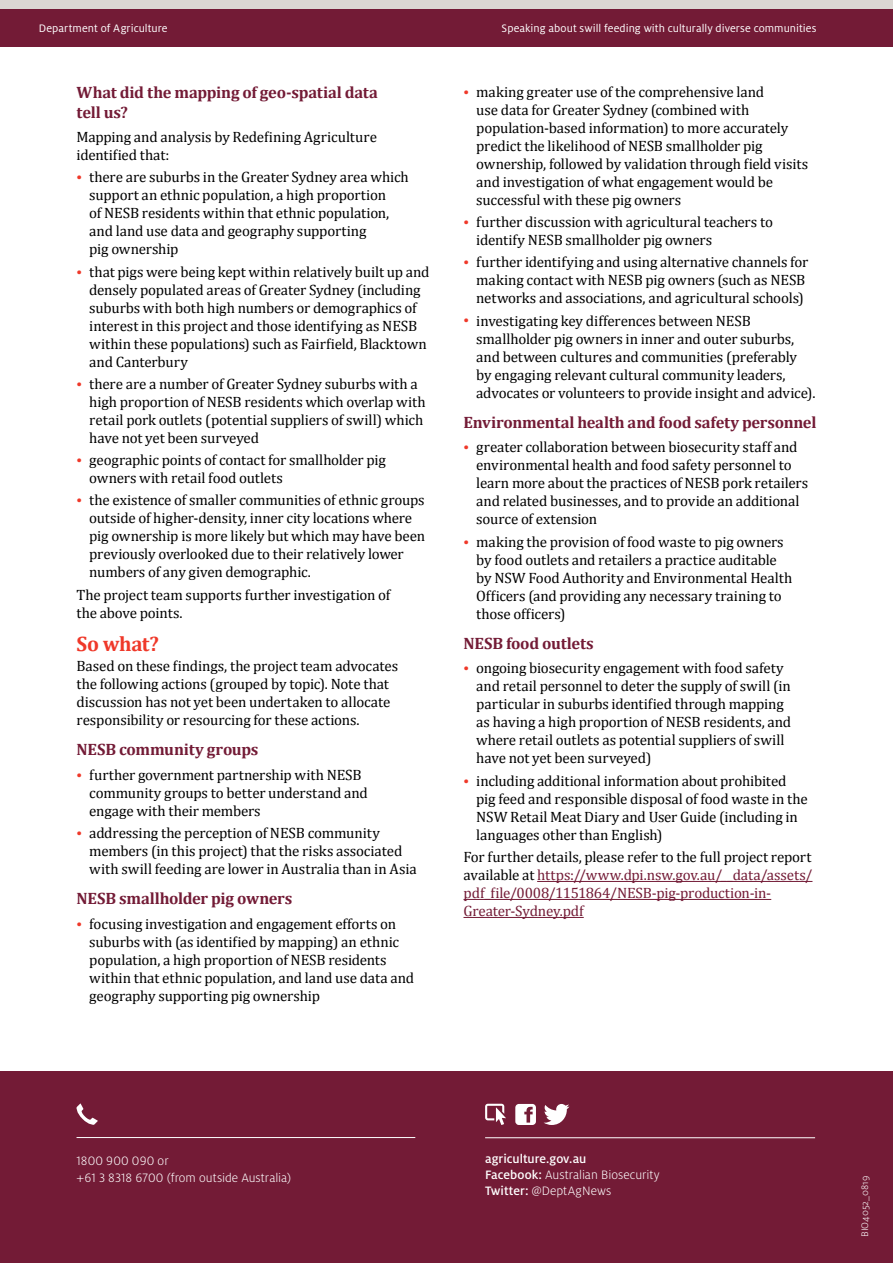
<style>
.page{position:relative;width:893px;height:1263px;background:#fff}
.page>*{position:absolute;margin:0;border:0;box-sizing:border-box;transform-origin:0 0}
.t1{font:700 21px "Cambria";letter-spacing:-.015em;color:#ef3829}
.t2{font:700 16.5px/19.8px "Cambria";letter-spacing:-.01em;color:#731b36}
.t3{font:15px/18px "Cambria";letter-spacing:-.01em;color:#000}
.t4{font:15px/18px "Cambria";letter-spacing:-.01em;color:#731b36}
.t5{font:500 13.5px/16.2px "Milo Pro";color:#fff}
.t6{font:300 13.5px/16.2px "Milo Pro";letter-spacing:.005em;color:#fff}
.t7{font:12px "Milo Pro";color:#fff}
.t8{font:300 10.5px "Milo Pro";color:#fff}
.s1{font-size:12.75px;color:#ef3829}
.s2{color:#000}
.s3{font-weight:300}
</style>
<div class="page">
<div style="left:0;top:1071px;width:893px;height:192px;background:#731b36"></div>
<hr style="left:77px;top:1137px;width:338px;height:1px;background:#fff">
<svg style="left:76px;top:1103px;width:22px;height:22px"></svg>
<hr style="left:485px;top:1137px;width:330px;height:1px;background:#fff">
<svg style="left:485px;top:1104px;width:21px;height:21px"></svg>
<svg style="left:515px;top:1104px;width:21px;height:21px"></svg>
<svg style="left:544px;top:1104px;width:25px;height:21px"></svg>
<div style="left:0;top:9px;width:893px;height:38px;background:#731b36"></div>
<div style="left:0;top:0;width:893px;height:9px;background:#dbd7d3"></div>
<hr style="left:537px;top:881px;width:275px;height:1px;background:#731b36">
<hr style="left:463px;top:899px;width:308px;height:1px;background:#731b36">
<hr style="left:463px;top:917px;width:121px;height:1px;background:#731b36">
<p class="t7" style="left:39px;top:22px;width:130px">Department of Agriculture</p>
<p class="t7" style="left:502px;top:22px;width:316px">Speaking about swill feeding with culturally diverse communities</p>
<p class="t2" style="left:77px;top:82px;width:303px">What did the mapping of geo-spatial data tell us?</p>
<p class="t3" style="left:77px;top:128px;width:302px">Mapping and analysis by Redefining Agriculture identified that:</p>
<p class="t3" style="left:89px;top:168px;width:321px;text-indent:-13px"><span class="s1">•</span> there are suburbs in the Greater Sydney area which support an ethnic population, a high proportion<br>of NESB residents within that ethnic population, and land use data and geography supporting<br>pig ownership</p>
<p class="t3" style="left:89px;top:262px;width:342px;text-indent:-13px"><span class="s1">•</span> that pigs were being kept within relatively built up and densely populated areas of Greater Sydney (including suburbs with both high numbers or demographics of interest in this project and those identifying as NESB within these populations) such as Fairfield, Blacktown and Canterbury</p>
<p class="t3" style="left:89px;top:375px;width:338px;text-indent:-13px"><span class="s1">•</span> there are a number of Greater Sydney suburbs with a high proportion of NESB residents which overlap with retail pork outlets (potential suppliers of swill) which have not yet been surveyed</p>
<p class="t3" style="left:89px;top:451px;width:298px;text-indent:-13px"><span class="s1">•</span> geographic points of contact for smallholder pig owners with retail food outlets</p>
<p class="t3" style="left:89px;top:491px;width:337px;text-indent:-13px"><span class="s1">•</span> the existence of smaller communities of ethnic groups outside of higher-density, inner city locations where pig ownership is more likely but which may have been previously overlooked due to their relatively lower numbers of any given demographic.</p>
<p class="t3" style="left:77px;top:585px;width:315px">The project team supports further investigation of the above points.</p>
<h1 class="t1" style="left:77px;top:629px;width:84px">So what?</h1>
<p class="t3" style="left:77px;top:657px;width:323px">Based on these findings, the project team advocates the following actions (grouped by topic). Note that discussion has not yet been undertaken to allocate responsibility or resourcing for these actions.</p>
<p class="t2" style="left:77px;top:739px;width:184px">NESB community groups</p>
<p class="t3" style="left:89px;top:765px;width:280px;text-indent:-13px"><span class="s1">•</span> further government partnership with NESB community groups to better understand and engage with their members</p>
<p class="t3" style="left:89px;top:824px;width:329px;text-indent:-13px"><span class="s1">•</span> addressing the perception of NESB community members (in this project) that the risks associated with swill feeding are lower in Australia than in Asia</p>
<p class="t2" style="left:77px;top:888px;width:217px">NESB smallholder pig owners</p>
<p class="t3" style="left:89px;top:915px;width:326px;text-indent:-13px"><span class="s1">•</span> focusing investigation and engagement efforts on suburbs with (as identified by mapping) an ethnic population, a high proportion of NESB residents within that ethnic population, and land use data and geography supporting pig ownership</p>
<p class="t3" style="left:476px;top:83px;width:334px;text-indent:-13px"><span class="s1">•</span> making greater use of the comprehensive land<br>use data for Greater Sydney (combined with population-based information) to more accurately predict the likelihood of NESB smallholder pig ownership, followed by validation through field visits and investigation of what engagement would be successful with these pig owners</p>
<p class="t3" style="left:476px;top:213px;width:298px;text-indent:-13px"><span class="s1">•</span> further discussion with agricultural teachers to identify NESB smallholder pig owners</p>
<p class="t3" style="left:476px;top:253px;width:334px;text-indent:-13px"><span class="s1">•</span> further identifying and using alternative channels for making contact with NESB pig owners (such as NESB networks and associations, and agricultural schools)</p>
<p class="t3" style="left:476px;top:311px;width:341px;text-indent:-13px"><span class="s1">•</span> investigating key differences between NESB smallholder pig owners in inner and outer suburbs, and between cultures and communities (preferably by engaging relevant cultural community leaders, advocates or volunteers to provide insight and advice).</p>
<p class="t2" style="left:463px;top:412px;width:354px">Environmental health and food safety personnel</p>
<p class="t3" style="left:476px;top:438px;width:334px;text-indent:-13px"><span class="s1">•</span> greater collaboration between biosecurity staff and environmental health and food safety personnel to learn more about the practices of NESB pork retailers and related businesses, and to provide an additional source of extension</p>
<p class="t3" style="left:476px;top:532px;width:318px;text-indent:-13px"><span class="s1">•</span> making the provision of food waste to pig owners by food outlets and retailers a practice auditable by NSW Food Authority and Environmental Health Officers (and providing any necessary training to those officers)</p>
<p class="t2" style="left:463px;top:633px;width:132px">NESB food outlets</p>
<p class="t3" style="left:476px;top:659px;width:316px;text-indent:-13px"><span class="s1">•</span> ongoing biosecurity engagement with food safety and retail personnel to deter the supply of swill (in particular in suburbs identified through mapping as having a high proportion of NESB residents, and where retail outlets as potential suppliers of swill have not yet been surveyed)</p>
<p class="t3" style="left:476px;top:771px;width:333px;text-indent:-13px"><span class="s1">•</span> including additional information about prohibited pig feed and responsible disposal of food waste in the NSW Retail Meat Diary and User Guide (including in languages other than English)</p>
<p class="t4" style="left:463px;top:848px;width:350px"><span class="s2">For further details, please refer to the full project report available at</span> https://www.dpi.nsw.gov.au/__data/assets/ pdf_file/0008/1151864/NESB-pig-production-in-Greater-Sydney.pdf</p>
<p class="t6" style="left:77px;top:1153px;width:216px">1800 900 090 or<br>+61 3 8318 6700 (from outside Australia)</p>
<p class="t5" style="left:485px;top:1150px;width:176px">agriculture.gov.au<br>Facebook: <span class="s3">Australian Biosecurity<br></span>Twitter: <span class="s3">@DeptAgNews</span></p>
<p class="t8" style="left:859px;top:1237px;width:62px;rotate:-90deg">BIO4052_0819</p>
</div>
